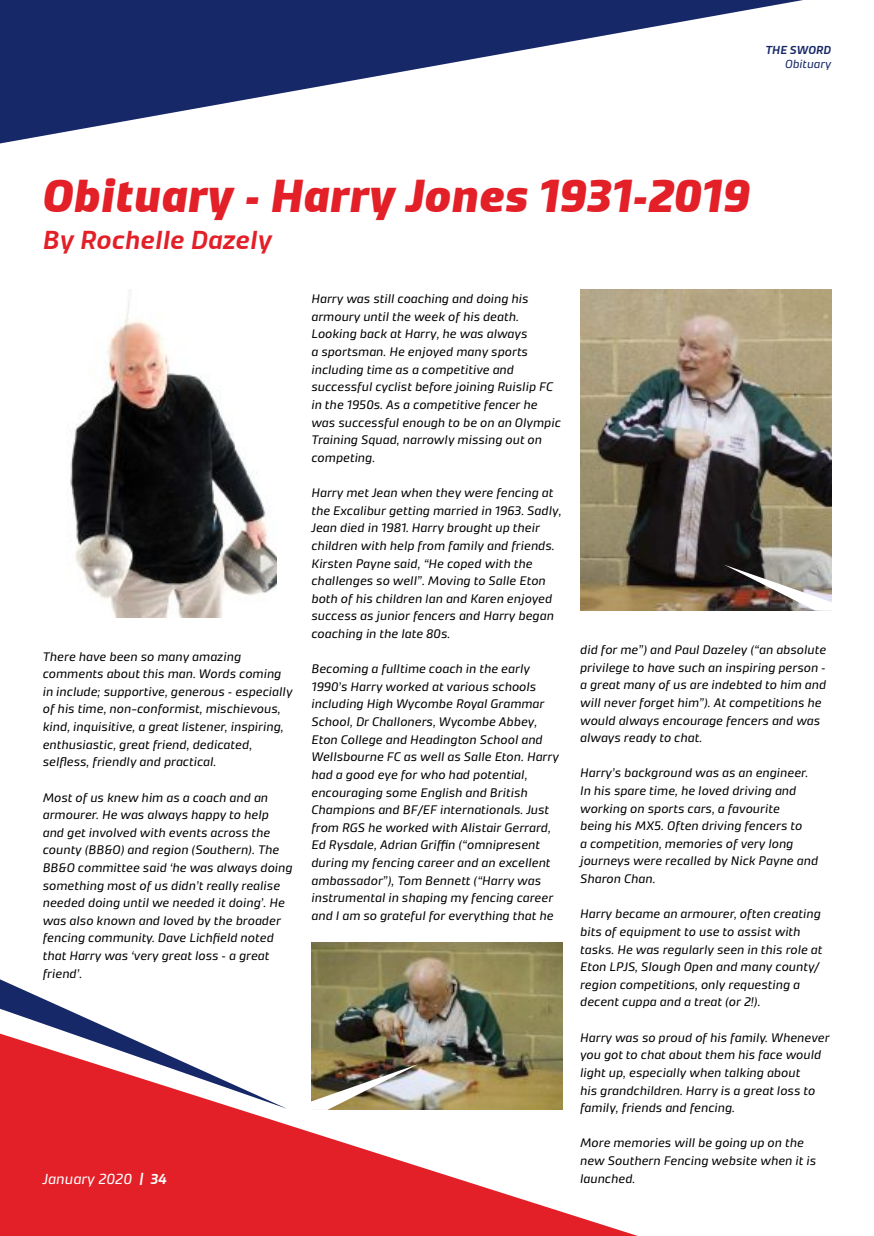
<style>
.page{position:relative;width:874px;height:1236px;background:#fff}
.page>*{position:absolute;margin:0;border:0;box-sizing:border-box;transform-origin:0 0}
.t1{font:italic 900 46.95px "Accura";color:#e31f27}
.t2{font:italic 600 26.4px "Accura";color:#e31f27}
.t3{font:italic 14.7px "Accura";color:#fff}
.t4{font:italic 12.45px/17.5px "Accura";color:#000}
.t5{font:italic 600 11.7px "Accura";letter-spacing:-.005em;color:#162867}
.t6{font:italic 11.7px "Accura";color:#162867}
.s1{font-weight:600}
</style>
<div class="page">
<img style="left:70px;top:290px;width:207px;height:328px">
<img style="left:311px;top:942px;width:251px;height:92px">
<img style="left:580px;top:290px;width:251px;height:320px">
<svg style="left:0;top:0;width:803px;height:143px"></svg>
<svg style="left:0;top:1034px;width:638px;height:202px;fill:#e31f27"></svg>
<svg style="left:0;top:979px;width:287px;height:130px"></svg>
<img style="left:724px;top:565px;width:108px;height:46px">
<img style="left:310px;top:1064px;width:109px;height:46px">
<p class="t5" style="left:765px;top:43px;width:67px">THE SWORD</p>
<p class="t6" style="left:785px;top:57px;width:48px">Obituary</p>
<h1 class="t1" style="left:43px;top:168px;width:709px">Obituary – Harry Jones 1931–2019</h1>
<h2 class="t2" style="left:43px;top:224px;width:231px">By Rochelle Dazely</h2>
<p class="t4" style="left:43px;top:647px;width:251px">There have been so many amazing comments about this man. Words coming in include; supportive, generous – especially of his time, non-conformist, mischievous, kind, inquisitive, a great listener, inspiring, enthusiastic, great friend, dedicated, selfless, friendly and practical.</p>
<p class="t4" style="left:43px;top:788px;width:251px">Most of us knew him as a coach and an armourer. He was always happy to help and get involved with events across the county (BB&amp;O) and region (Southern). The BB&amp;O committee said ‘he was always doing something most of us didn’t really realise needed doing until we needed it doing’. He was also known and loved by the broader fencing community. Dave Lichfield noted that Harry was ‘very great loss – a great friend’.</p>
<p class="t4" style="left:311px;top:290px;width:251px">Harry was still coaching and doing his armoury until the week of his death.<br>Looking back at Harry, he was always<br>a sportsman. He enjoyed many sports including time as a competitive and successful cyclist before joining Ruislip FC in the 1950s. As a competitive fencer he was successful enough to be on an Olympic Training Squad, narrowly missing out on competing.</p>
<p class="t4" style="left:311px;top:484px;width:252px">Harry met Jean when they were fencing at the Excalibur getting married in 1963. Sadly, Jean died in 1981. Harry brought up their children with help from family and friends.<br>Kirsten Payne said, “He coped with the challenges so well”. Moving to Salle Eton both of his children Ian and Karen enjoyed success as junior fencers and Harry began coaching in the late 80s.</p>
<p class="t4" style="left:311px;top:660px;width:249px">Becoming a fulltime coach in the early 1990’s Harry worked at various schools including High Wycombe Royal Grammar School, Dr Challoners, Wycombe Abbey, Eton College and Headington School and Wellsbourne FC as well as Salle Eton. Harry had a good eye for who had potential, encouraging some English and British Champions and BF/EF internationals. Just from RGS he worked with Alistair Gerrard, Ed Rysdale, Adrian Griffin (“omnipresent during my fencing career and an excellent ambassador”), Tom Bennett (“Harry was instrumental in shaping my fencing career and I am so grateful for everything that he</p>
<p class="t4" style="left:580px;top:641px;width:248px">did for me”) and Paul Dazeley (“an absolute privilege to have such an inspiring person – a great many of us are indebted to him and will never forget him”). At competitions he would always encourage fencers and was always ready to chat.</p>
<p class="t4" style="left:580px;top:764px;width:240px">Harry’s background was as an engineer.<br>In his spare time, he loved driving and working on sports cars, a favourite<br>being his MX5. Often driving fencers to<br>a competition, memories of very long journeys were recalled by Nick Payne and Sharon Chan.</p>
<p class="t4" style="left:580px;top:905px;width:244px">Harry became an armourer, often creating bits of equipment to use to assist with tasks. He was regularly seen in this role at Eton LPJS, Slough Open and many county/ region competitions, only requesting a decent cuppa and a treat (or 2!).</p>
<p class="t4" style="left:580px;top:1028px;width:251px">Harry was so proud of his family. Whenever you got to chat about them his face would light up, especially when talking about<br>his grandchildren. Harry is a great loss to family, friends and fencing.</p>
<p class="t4" style="left:580px;top:1134px;width:237px">More memories will be going up on the new Southern Fencing website when it is</p>
<p class="t3" style="left:43px;top:1170px;width:126px">January 2020 <span class="s1">| 34</span></p>
<p class="t4" style="left:580px;top:1169px;width:57px">launched.</p>
</div>
